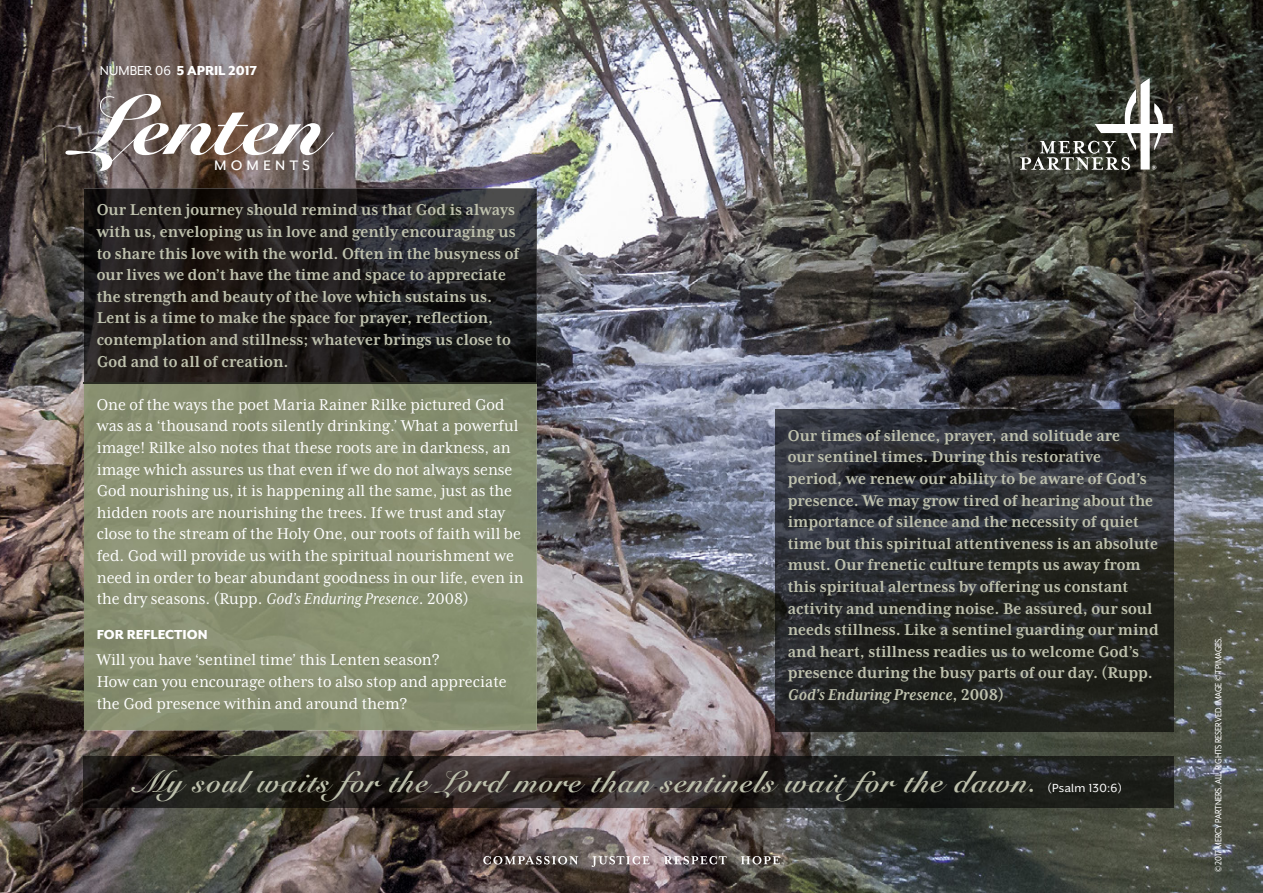
<style>
.page{position:relative;width:1263px;height:893px;background:#fff}
.page>*{position:absolute;margin:0;border:0;box-sizing:border-box;transform-origin:0 0}
.t1{font:900 83.25px "Snell Roundhand";color:#fff}
.t2{font:700 30px "Snell Roundhand";letter-spacing:.04em;color:#bec1ad;scale:1.04 1}
.t3{font:700 18px/21.6px "Mrs Eaves XL Serif Nar OT";color:#bec1ad}
.t4{font:18px/21.6px "Mrs Eaves XL Serif Nar OT";color:#fff}
.t5{font:800 15px "Mr Eaves XL San OT";color:#fff}
.t6{font:13.5px "Mr Eaves XL San OT";letter-spacing:.02em;color:#fff}
.t7{font:10.5px "Mr Eaves XL San OT";letter-spacing:-.02em;color:#fff;scale:.85 1}
.s1{font-weight:400}
.s2{font-style:italic}
</style>
<div class="page">
<img style="left:0;top:0;width:1263px;height:893px">
<svg style="left:483px;top:856px;width:95px;height:8px"></svg>
<svg style="left:591px;top:856px;width:58px;height:11px"></svg>
<svg style="left:664px;top:856px;width:63px;height:8px"></svg>
<svg style="left:741px;top:856px;width:39px;height:8px"></svg>
<svg style="left:1020px;top:78px;width:153px;height:92px;background:#595d53"></svg>
<img style="left:84px;top:757px;width:1090px;height:51px">
<img style="left:84px;top:188px;width:453px;height:542px">
<img style="left:84px;top:383px;width:453px;height:1px">
<img style="left:775px;top:409px;width:399px;height:322px">
<svg style="left:215px;top:161px;width:10px;height:9px"></svg>
<svg style="left:231px;top:160px;width:11px;height:10px"></svg>
<svg style="left:248px;top:161px;width:10px;height:9px"></svg>
<svg style="left:264px;top:161px;width:6px;height:9px"></svg>
<svg style="left:276px;top:161px;width:8px;height:9px"></svg>
<svg style="left:290px;top:160px;width:19px;height:10px"></svg>
<p class="t5" style="left:100px;top:62px;width:159px"><span class="s1">NUMBER 06</span> 5 APRIL 2017</p>
<h1 class="t1" style="left:78px;top:77px;width:247px">Lenten</h1>
<p class="t3" style="left:97px;top:199px;width:424px">Our Lenten journey should remind us that God is always with us, enveloping us in love and gently encouraging us to share this love with the world. Often in the busyness of our lives we don’t have the time and space to appreciate the strength and beauty of the love which sustains us.<br>Lent is a time to make the space for prayer, reflection, contemplation and stillness; whatever brings us close to God and to all of creation.</p>
<p class="t4" style="left:97px;top:394px;width:428px">One of the ways the poet Maria Rainer Rilke pictured God was as a ‘thousand roots silently drinking.’ What a powerful image! Rilke also notes that these roots are in darkness, an image which assures us that even if we do not always sense God nourishing us, it is happening all the same, just as the hidden roots are nourishing the trees. If we trust and stay close to the stream of the Holy One, our roots of faith will be fed. God will provide us with the spiritual nourishment we need in order to bear abundant goodness in our life, even in the dry seasons. (Rupp. <span class="s2">God’s Enduring Presence</span>. 2008)</p>
<p class="t5" style="left:97px;top:626px;width:112px">FOR REFLECTION</p>
<p class="t4" style="left:97px;top:649px;width:412px">Will you have ‘sentinel time’ this Lenten season?<br>How can you encourage others to also stop and appreciate the God presence within and around them?</p>
<p class="t3" style="left:788px;top:424px;width:372px">Our times of silence, prayer, and solitude are<br>our sentinel times. During this restorative period, we renew our ability to be aware of God’s presence. We may grow tired of hearing about the importance of silence and the necessity of quiet time but this spiritual attentiveness is an absolute must. Our frenetic culture tempts us away from this spiritual alertness by offering us constant activity and unending noise. Be assured, our soul needs stillness. Like a sentinel guarding our mind and heart, stillness readies us to welcome God’s presence during the busy parts of our day. (Rupp.<br><span class="s2">God’s Enduring Presence</span>, 2008)</p>
<h2 class="t2" style="left:136px;top:761px;width:869px">Mysoul waits for the Lord more than sentinels wait for the dawn.</h2>
<p class="t6" style="left:1047px;top:781px;width:76px">(Psalm 130:6)</p>
<p class="t7" style="left:1212px;top:872px;width:278px;rotate:-90deg">© 2017 MERCY PARTNERS. ALL RIGHTS RESERVED. IMAGE © TPIMAGES.</p>
</div>
